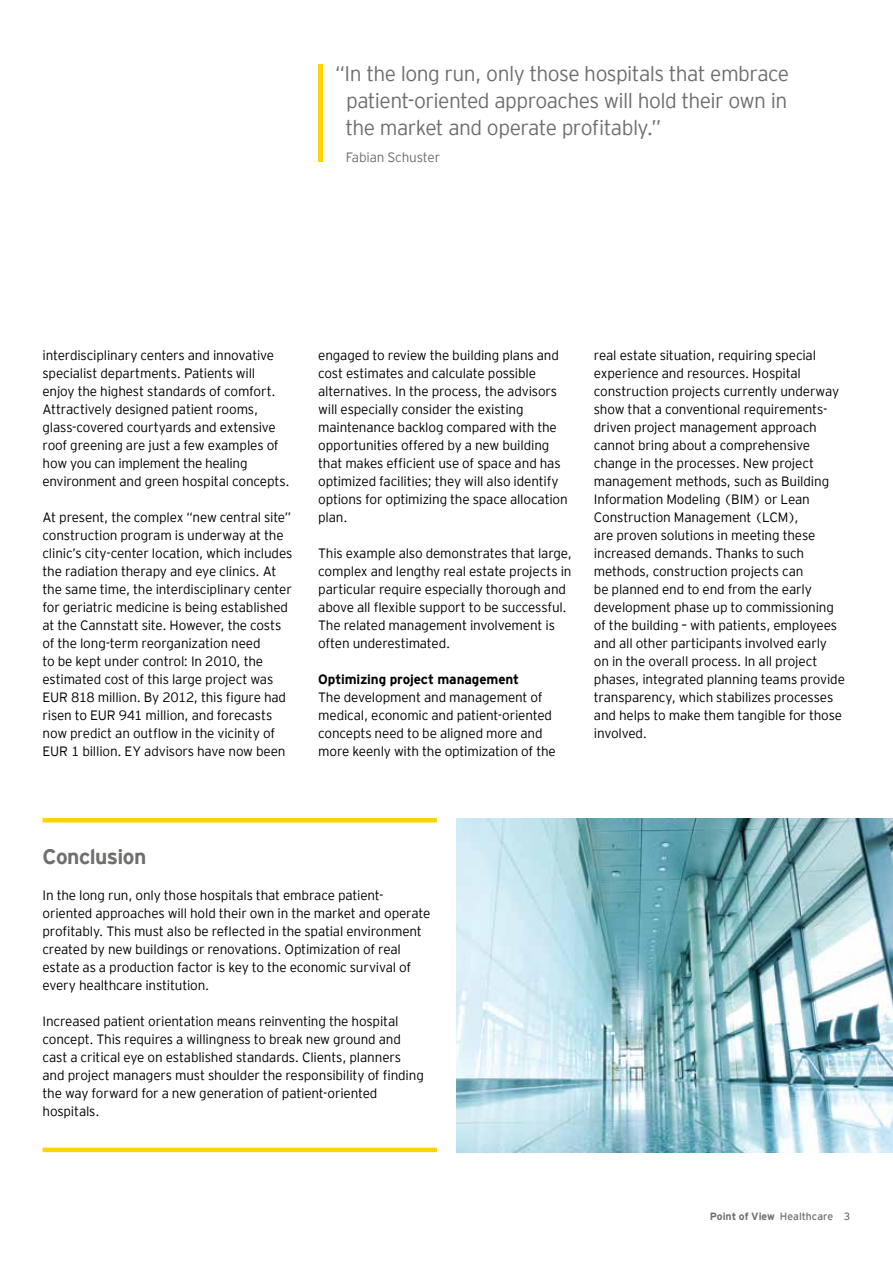
<style>
.page{position:relative;width:893px;height:1263px;background:#fff}
.page>*{position:absolute;margin:0;border:0;box-sizing:border-box;transform-origin:0 0}
.t1{font:300 21px/27px "EY Interstate";letter-spacing:-.03em;color:#6f6f6e;text-align:justify}
.t2{font:700 21px "EY Interstate";letter-spacing:-.025em;color:#6f6f6e}
.t3{font:300 13.5px/18px "EY Interstate";letter-spacing:-.015em;color:#000}
.t4{font:700 13.5px "EY Interstate";letter-spacing:-.01em;color:#000}
.t5{font:300 13.5px "EY Interstate";letter-spacing:-.01em;color:#6f6f6e}
.t6{font:700 10.5px "EY Interstate";letter-spacing:-.005em;color:#6f6f6e}
.s1{font-weight:400}
</style>
<div class="page">
<img style="left:456px;top:818px;width:437px;height:334px">
<div style="left:318px;top:64px;width:5px;height:98px;background:#ffd400"></div>
<hr style="left:43px;top:818px;width:394px;height:4px;background:#ffd400">
<hr style="left:43px;top:1148px;width:394px;height:4px;background:#ffd400">
<h1 class="t1" style="left:345px;top:59px;width:445px;text-indent:-10px">“In the long run, only those hospitals that embrace patient-oriented approaches will hold their own in the market and operate profitably.”</h1>
<p class="t5" style="left:346px;top:148px;width:96px">Fabian Schuster</p>
<p class="t3" style="left:43px;top:345px;width:249px">interdisciplinary centers and innovative specialist departments. Patients will enjoy the highest standards of comfort.<br>Attractively designed patient rooms, glass-covered courtyards and extensive roof greening are just a few examples of how you can implement the healing environment and green hospital concepts.</p>
<p class="t3" style="left:43px;top:507px;width:251px">At present, the complex “new central site” construction program is underway at the clinic’s city-center location, which includes the radiation therapy and eye clinics. At the same time, the interdisciplinary center for geriatric medicine is being established at the Cannstatt site. However, the costs of the long-term reorganization need<br>to be kept under control: In 2010, the estimated cost of this large project was EUR 818 million. By 2012, this figure had risen to EUR 941 million, and forecasts now predict an outflow in the vicinity of EUR 1 billion. EY advisors have now been</p>
<p class="t3" style="left:318px;top:345px;width:251px">engaged to review the building plans and cost estimates and calculate possible alternatives. In the process, the advisors will especially consider the existing maintenance backlog compared with the opportunities offered by a new building that makes efficient use of space and has optimized facilities; they will also identify options for optimizing the space allocation plan.</p>
<p class="t3" style="left:318px;top:543px;width:255px">This example also demonstrates that large, complex and lengthy real estate projects in particular require especially thorough and above all flexible support to be successful.<br>The related management involvement is often underestimated.</p>
<p class="t4" style="left:318px;top:669px;width:202px">Optimizing project management</p>
<p class="t3" style="left:318px;top:687px;width:239px">The development and management of medical, economic and patient-oriented concepts need to be aligned more and more keenly with the optimization of the</p>
<p class="t3" style="left:594px;top:345px;width:253px">real estate situation, requiring special experience and resources. Hospital construction projects currently underway show that a conventional requirements&shy;driven project management approach cannot bring about a comprehensive change in the processes. New project management methods, such as Building Information Modeling (BIM) or Lean Construction Management (LCM),<br>are proven solutions in meeting these increased demands. Thanks to such methods, construction projects can<br>be planned end to end from the early development phase up to commissioning of the building – with patients, employees and all other participants involved early on in the overall process. In all project phases, integrated planning teams provide transparency, which stabilizes processes and helps to make them tangible for those involved.</p>
<h1 class="t2" style="left:43px;top:841px;width:105px">Conclusion</h1>
<p class="t3" style="left:43px;top:885px;width:389px">In the long run, only those hospitals that embrace patient&shy;oriented approaches will hold their own in the market and operate profitably. This must also be reflected in the spatial environment created by new buildings or renovations. Optimization of real estate as a production factor is key to the economic survival of every healthcare institution.</p>
<p class="t3" style="left:43px;top:1011px;width:383px">Increased patient orientation means reinventing the hospital concept. This requires a willingness to break new ground and cast a critical eye on established standards. Clients, planners and project managers must shoulder the responsibility of finding the way forward for a new generation of patient-oriented hospitals.</p>
<p class="t6" style="left:710px;top:1209px;width:142px">Point of View <span class="s1">Healthcare 3</span></p>
</div>
